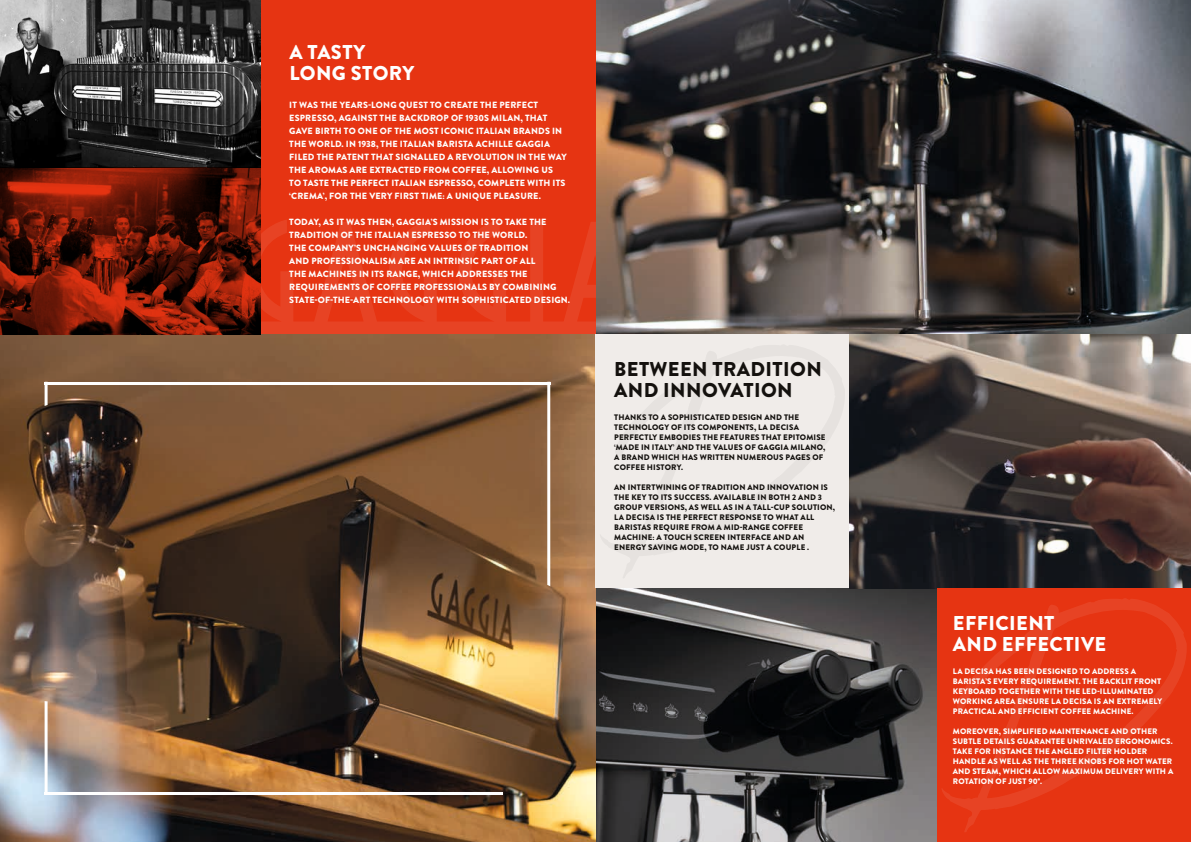
<style>
.page{position:relative;width:1191px;height:842px;background:#fff}
.page>*{position:absolute;margin:0;border:0;box-sizing:border-box;transform-origin:0 0}
.t1{font:900 20px/21px "Brandon Grotesque";letter-spacing:.02em;color:#fff}
.t2{font:900 20px/21px "Brandon Grotesque";letter-spacing:.02em;color:#14110e}
.t3{font:900 9px/13px "Brandon Grotesque";letter-spacing:.02em;color:#fff}
.t4{font:900 8px/10px "Brandon Grotesque";letter-spacing:.02em;color:#14110e}
.t5{font:900 8px/10px "Brandon Grotesque";letter-spacing:.02em;color:#fff}
</style>
<div class="page">
<img style="left:595px;top:0;width:596px;height:335px">
<img style="left:595px;top:588px;width:342px;height:254px">
<img style="left:849px;top:335px;width:342px;height:253px">
<div style="left:937px;top:588px;width:254px;height:254px;background:#e63412"></div>
<svg style="left:942px;top:598px;width:245px;height:234px"></svg>
<div style="left:247px;top:0;width:348px;height:334px;background:#e63412"></div>
<svg style="left:261px;top:220px;width:334px;height:114px"></svg>
<img style="left:0;top:335px;width:595px;height:507px">
<hr style="left:45px;top:382px;width:506px;height:3px;background:#fff">
<svg style="left:45px;top:385px;width:3px;height:21px"></svg>
<svg style="left:45px;top:701px;width:3px;height:91px"></svg>
<hr style="left:45px;top:792px;width:458px;height:3px;background:#fff">
<img style="left:0;top:0;width:261px;height:167px">
<svg style="left:0;top:167px;width:261px;height:168px;background:#661607"></svg>
<svg style="left:547px;top:385px;width:3px;height:201px"></svg>
<div style="left:595px;top:334px;width:254px;height:254px;background:#f0ece9"></div>
<h1 class="t1" style="left:289px;top:41px;width:127px">A TASTY<br>LONG STORY</h1>
<p class="t3" style="left:289px;top:99px;width:279px">IT WAS THE YEARS-LONG QUEST TO CREATE THE PERFECT ESPRESSO, AGAINST THE BACKDROP OF 1930S MILAN, THAT GAVE BIRTH TO ONE OF THE MOST ICONIC ITALIAN BRANDS IN THE WORLD. IN 1938, THE ITALIAN BARISTA ACHILLE GAGGIA FILED THE PATENT THAT SIGNALLED A REVOLUTION IN THE WAY THE AROMAS ARE EXTRACTED FROM COFFEE, ALLOWING US TO TASTE THE PERFECT ITALIAN ESPRESSO, COMPLETE WITH ITS ‘CREMA’, FOR THE VERY FIRST TIME: A UNIQUE PLEASURE.</p>
<p class="t3" style="left:289px;top:216px;width:282px">TODAY, AS IT WAS THEN, GAGGIA’S MISSION IS TO TAKE THE TRADITION OF THE ITALIAN ESPRESSO TO THE WORLD.<br>THE COMPANY’S UNCHANGING VALUES OF TRADITION<br>AND PROFESSIONALISM ARE AN INTRINSIC PART OF ALL<br>THE MACHINES IN ITS RANGE, WHICH ADDRESSES THE REQUIREMENTS OF COFFEE PROFESSIONALS BY COMBINING STATE-OF-THE-ART TECHNOLOGY WITH SOPHISTICATED DESIGN.</p>
<h1 class="t2" style="left:614px;top:359px;width:209px">BETWEEN TRADITION<br>AND INNOVATION</h1>
<p class="t4" style="left:614px;top:413px;width:213px">THANKS TO A SOPHISTICATED DESIGN AND THE TECHNOLOGY OF ITS COMPONENTS, LA DECISA PERFECTLY EMBODIES THE FEATURES THAT EPITOMISE ‘MADE IN ITALY’ AND THE VALUES OF GAGGIA MILANO, A BRAND WHICH HAS WRITTEN NUMEROUS PAGES OF COFFEE HISTORY.</p>
<p class="t4" style="left:614px;top:483px;width:222px">AN INTERTWINING OF TRADITION AND INNOVATION IS THE KEY TO ITS SUCCESS. AVAILABLE IN BOTH 2 AND 3<br>GROUP VERSIONS, AS WELL AS IN A TALL-CUP SOLUTION, LA DECISA IS THE PERFECT RESPONSE TO WHAT ALL BARISTAS REQUIRE FROM A MID-RANGE COFFEE MACHINE: A TOUCH SCREEN INTERFACE AND AN ENERGY SAVING MODE, TO NAME JUST A COUPLE .</p>
<h1 class="t1" style="left:953px;top:612px;width:155px">EFFICIENT<br>AND EFFECTIVE</h1>
<p class="t5" style="left:952px;top:666px;width:211px">LA DECISA HAS BEEN DESIGNED TO ADDRESS A BARISTA’S EVERY REQUIREMENT. THE BACKLIT FRONT KEYBOARD TOGETHER WITH THE LED-ILLUMINATED WORKING AREA ENSURE LA DECISA IS AN EXTREMELY PRACTICAL AND EFFICIENT COFFEE MACHINE.</p>
<p class="t5" style="left:952px;top:726px;width:222px">MOREOVER, SIMPLIFIED MAINTENANCE AND OTHER SUBTLE DETAILS GUARANTEE UNRIVALED ERGONOMICS.<br>TAKE FOR INSTANCE THE ANGLED FILTER HOLDER HANDLE AS WELL AS THE THREE KNOBS FOR HOT WATER AND STEAM, WHICH ALLOW MAXIMUM DELIVERY WITH A ROTATION OF JUST 90°.</p>
</div>
